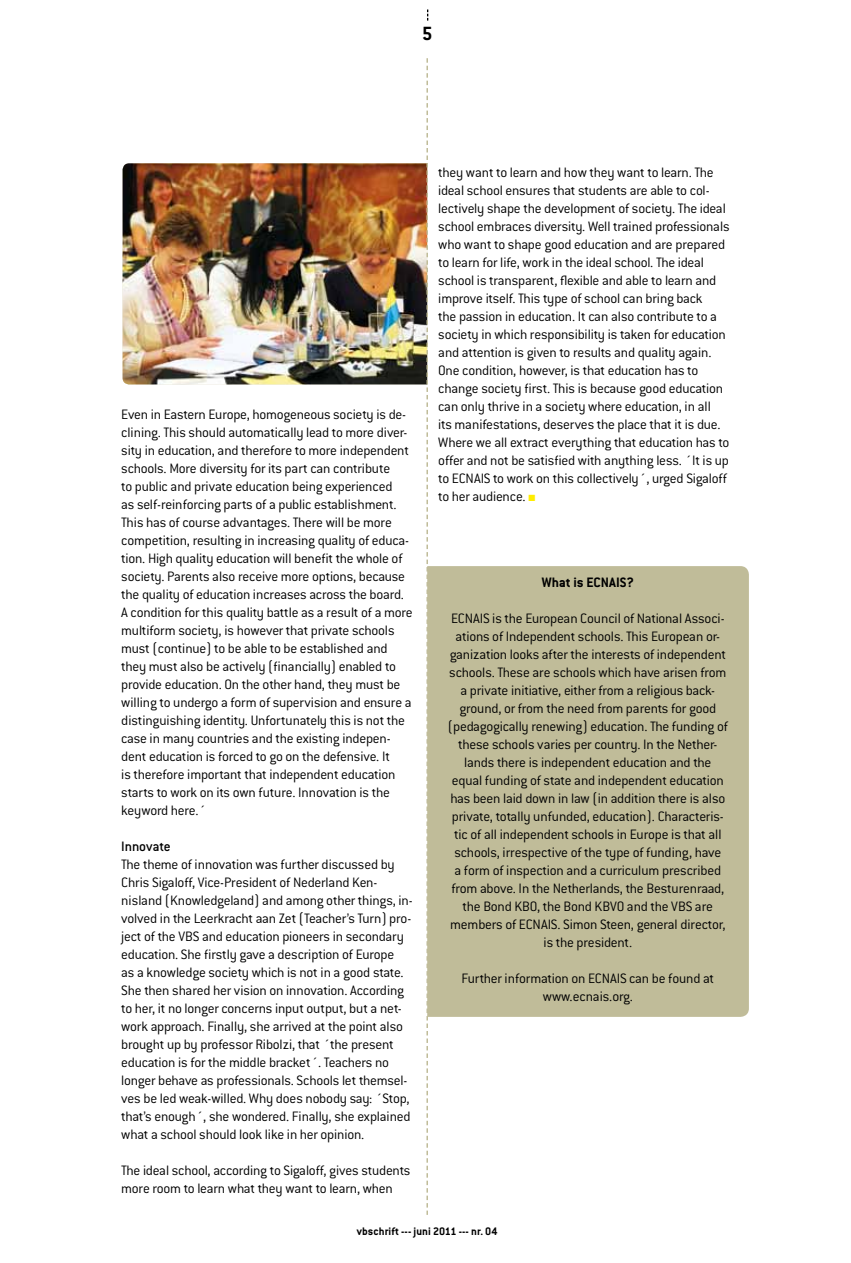
<style>
.page{position:relative;width:851px;height:1263px;background:#fff}
.page>*{position:absolute;margin:0;border:0;box-sizing:border-box;transform-origin:0 0}
.t1{font:700 21px "Conduit ITC";color:#000}
.t2{font:300 15px/18px "Conduit ITC";letter-spacing:-.015em;color:#000}
.t3{font:700 15px "Conduit ITC";color:#000}
.t4{font:500 15px "Conduit ITC";letter-spacing:-.01em;color:#000}
.t5{font:700 12px "Conduit ITC";letter-spacing:.01em;color:#000}
.s1{color:#ffed00}
</style>
<div class="page">
<img style="left:122px;top:163px;width:304px;height:221px">
<svg style="left:426px;top:58px;width:2px;height:1157px"></svg>
<div style="left:427px;top:566px;width:321px;height:451px;background:#c0bc99"></div>
<svg style="left:427px;top:9px;width:1px;height:12px"></svg>
<h1 class="t1" style="left:422px;top:21px;width:12px">5</h1>
<p class="t2" style="left:121px;top:405px;width:293px">Even in Eastern Europe, homogeneous society is de&shy;clining. This should automatically lead to more diver&shy;sity in education, and therefore to more independent schools. More diversity for its part can contribute<br>to public and private education being experienced<br>as self-reinforcing parts of a public establishment.<br>This has of course advantages. There will be more competition, resulting in increasing quality of educa&shy;tion. High quality education will benefit the whole of society. Parents also receive more options, because the quality of education increases across the board.<br>A condition for this quality battle as a result of a more multiform society, is however that private schools must (continue) to be able to be established and they must also be actively (financially) enabled to provide education. On the other hand, they must be willing to undergo a form of supervision and ensure a distinguishing identity. Unfortunately this is not the case in many countries and the existing indepen&shy;dent education is forced to go on the defensive. It<br>is therefore important that independent education starts to work on its own future. Innovation is the keyword here.´</p>
<p class="t4" style="left:121px;top:838px;width:51px">Innovate</p>
<p class="t2" style="left:121px;top:855px;width:293px">The theme of innovation was further discussed by Chris Sigaloff, Vice-President of Nederland Ken&shy;nisland (Knowledgeland) and among other things, in&shy;volved in the Leerkracht aan Zet (Teacher’s Turn) pro&shy;ject of the VBS and education pioneers in secondary education. She firstly gave a description of Europe<br>as a knowledge society which is not in a good state.<br>She then shared her vision on innovation. According to her, it no longer concerns input output, but a net&shy;work approach. Finally, she arrived at the point also brought up by professor Ribolzi, that ´the present education is for the middle bracket´. Teachers no longer behave as professionals. Schools let themsel&shy;ves be led weak-willed. Why does nobody say: ´Stop, that’s enough´, she wondered. Finally, she explained what a school should look like in her opinion.</p>
<p class="t2" style="left:121px;top:1161px;width:290px">The ideal school, according to Sigaloff, gives students more room to learn what they want to learn, when</p>
<p class="t2" style="left:438px;top:164px;width:293px">they want to learn and how they want to learn. The ideal school ensures that students are able to col&shy;lectively shape the development of society. The ideal school embraces diversity. Well trained professionals who want to shape good education and are prepared to learn for life, work in the ideal school. The ideal school is transparent, flexible and able to learn and improve itself. This type of school can bring back<br>the passion in education. It can also contribute to a society in which responsibility is taken for education and attention is given to results and quality again.<br>One condition, however, is that education has to change society first. This is because good education can only thrive in a society where education, in all<br>its manifestations, deserves the place that it is due.<br>Where we all extract everything that education has to offer and not be satisfied with anything less. ´It is up to ECNAIS to work on this collectively´, urged Sigaloff to her audience. <span class="s1">■</span></p>
<p class="t3" style="left:541px;top:573px;width:94px">What is ECNAIS?</p>
<p class="t2" style="left:447px;top:609px;width:281px;text-align:center">ECNAIS is the European Council of National Associ&shy;ations of Independent schools. This European or&shy;ganization looks after the interests of independent schools. These are schools which have arisen from a private initiative, either from a religious back&shy;ground, or from the need from parents for good (pedagogically renewing) education. The funding of these schools varies per country. In the Nether&shy;lands there is independent education and the equal funding of state and independent education has been laid down in law (in addition there is also private, totally unfunded, education). Characteris&shy;tic of all independent schools in Europe is that all schools, irrespective of the type of funding, have<br>a form of inspection and a curriculum prescribed from above. In the Netherlands, the Besturenraad, the Bond KBO, the Bond KBVO and the VBS are members of ECNAIS. Simon Steen, general director, is the president.</p>
<p class="t2" style="left:461px;top:969px;width:254px;text-align:center">Further information on ECNAIS can be found at www.ecnais.org.</p>
<p class="t5" style="left:357px;top:1224px;width:142px">vbschrift --- juni 2011 --- nr. 04</p>
</div>
